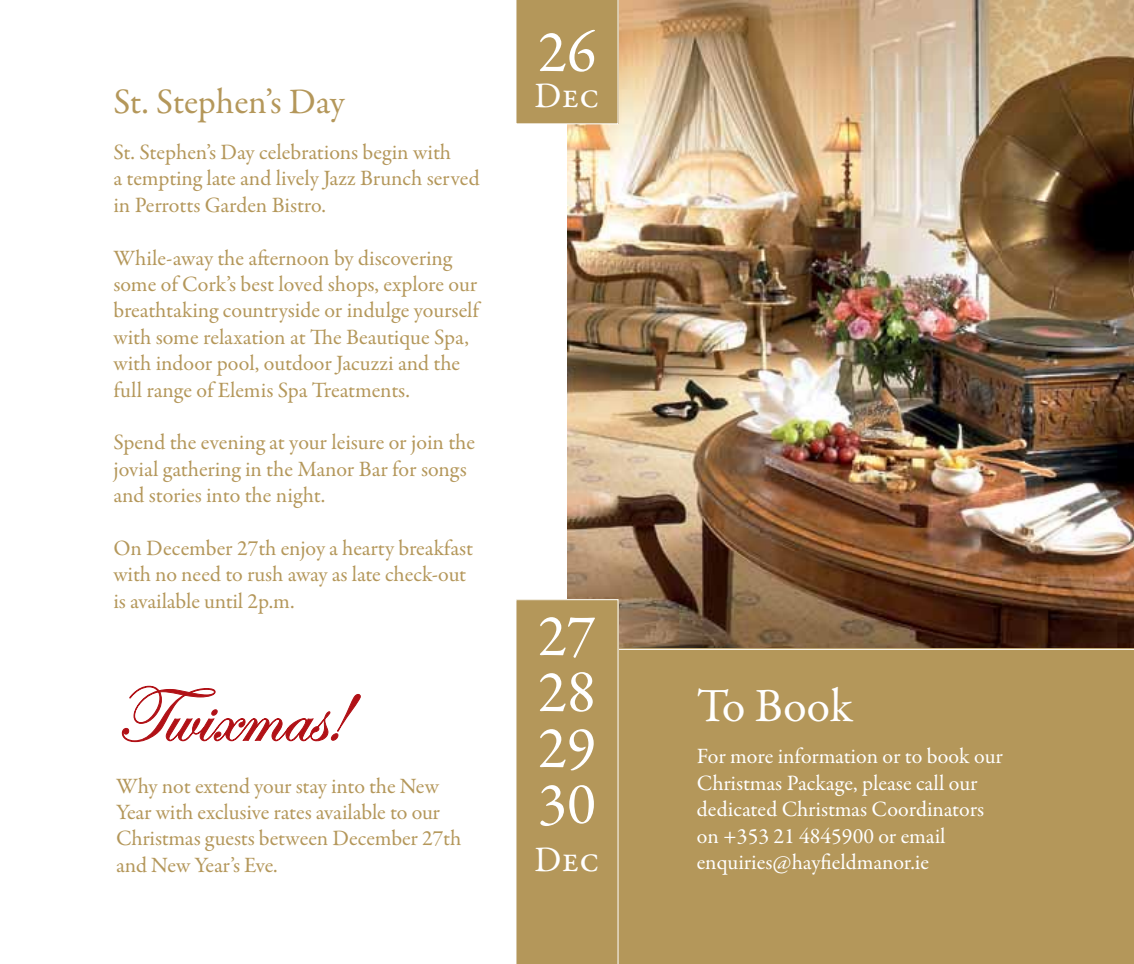
<style>
.page{position:relative;width:1134px;height:964px;background:#fff}
.page>*{position:absolute;margin:0;border:0;box-sizing:border-box;transform-origin:0 0}
.t1{font:80px "Edwardian Script ITC";color:#b11116}
.t2{font:60px/56px "Garamond Premr Pro";color:#fff;text-align:justify}
.t3{font:48px "Garamond Premr Pro";color:#fff}
.t4{font:36px "Garamond Premr Pro";letter-spacing:-.01em;color:#b4975a}
.t5{font:36px "Garamond Premr Pro";letter-spacing:-.005em;color:#fff}
.t6{font:22px/26.4px "Garamond Premr Pro";letter-spacing:-.005em;color:#b4975a}
.t7{font:22px/26.4px "Garamond Premr Pro";color:#fff}
.t8{font:22px/26.4px "Garamond Premr Pro";letter-spacing:-.025em;color:#b4975a}
</style>
<div class="page">
<img style="left:567px;top:0;width:567px;height:649px">
<div style="left:567px;top:649px;width:567px;height:315px;background:#b4975a"></div>
<svg style="left:121px;top:685px;width:240px;height:58px"></svg>
<hr style="left:542px;top:649px;width:592px;height:1px;background:#fff">
<div style="left:516px;top:0;width:102px;height:124px;background:#b4975a"></div>
<div style="left:516px;top:599px;width:102px;height:365px;background:#b4975a"></div>
<h3 class="t4" style="left:113px;top:80px;width:233px">St. Stephen’s Day</h3>
<p class="t6" style="left:113px;top:139px;width:368px">St. Stephen’s Day celebrations begin with<br>a tempting late and lively Jazz Brunch served in Perrotts Garden Bistro.</p>
<p class="t6" style="left:113px;top:245px;width:370px">While-away the afternoon by discovering some of Cork’s best loved shops, explore our breathtaking countryside or indulge yourself with some relaxation at The Beautique Spa, with indoor pool, outdoor Jacuzzi and the full range of Elemis Spa Treatments.</p>
<p class="t6" style="left:113px;top:430px;width:363px">Spend the evening at your leisure or join the jovial gathering in the Manor Bar for songs and stories into the night.</p>
<p class="t6" style="left:113px;top:535px;width:361px">On December 27th enjoy a hearty breakfast with no need to rush away as late check-out is available until 2p.m.</p>
<h1 class="t1" style="left:116px;top:672px;width:233px">Twixmas!</h1>
<p class="t8" style="left:116px;top:773px;width:347px">Why not extend your stay into the New Year with exclusive rates available to our Christmas guests between December 27th and New Year’s Eve.</p>
<h2 class="t2" style="left:538px;top:25px;width:60px">26</h2>
<h3 class="t5" style="left:534px;top:74px;width:66px">Dec</h3>
<h2 class="t2" style="left:538px;top:609px;width:60px">27<br>28<br>29<br>30</h2>
<h3 class="t5" style="left:534px;top:838px;width:66px">Dec</h3>
<h3 class="t3" style="left:697px;top:677px;width:158px">To Book</h3>
<p class="t7" style="left:697px;top:744px;width:307px">For more information or to book our<br>Christmas Package, please call our dedicated Christmas Coordinators on +353 21 4845900 or email enquiries@hayfieldmanor.ie</p>
</div>
